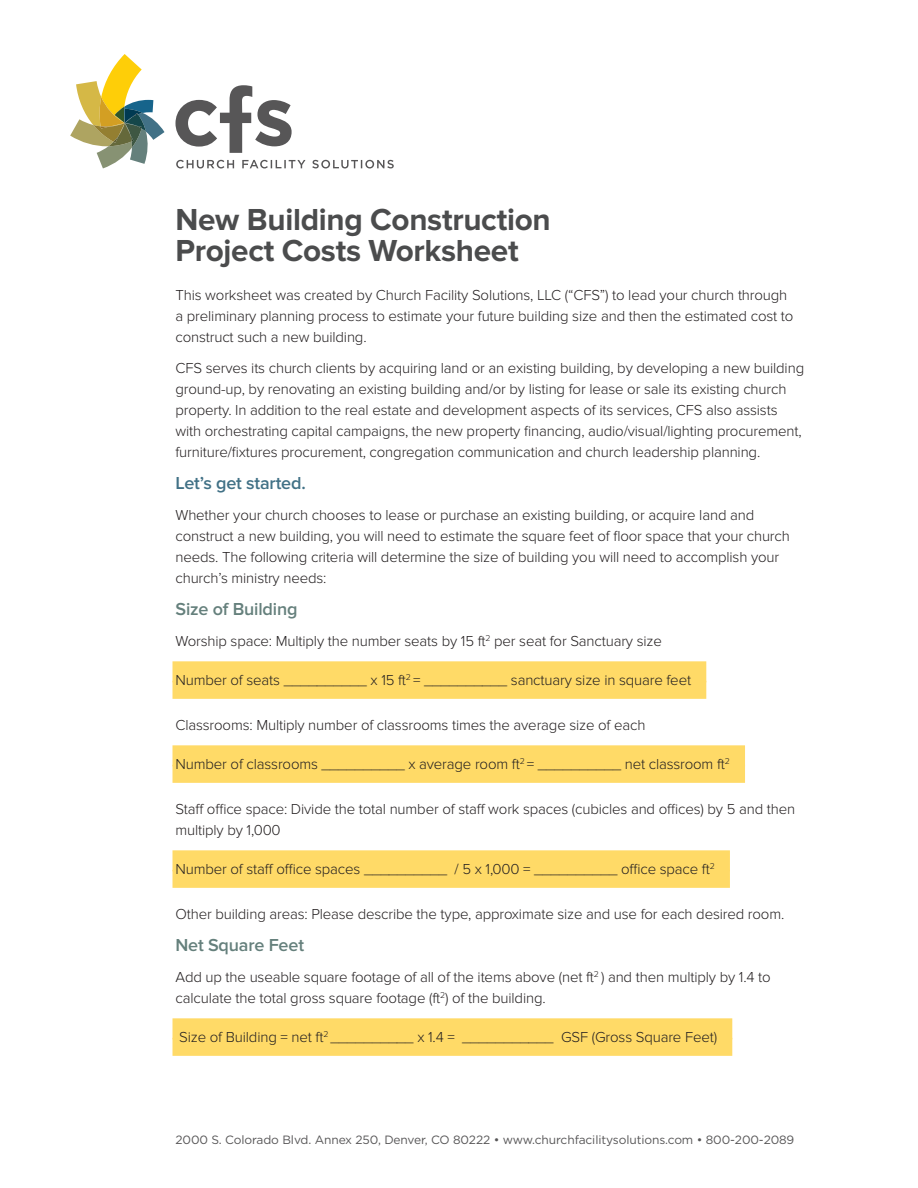
<style>
.page{position:relative;width:918px;height:1188px;background:#fff}
.page>*{position:absolute;margin:0;border:0;box-sizing:border-box;transform-origin:0 0}
.t1{font:700 31.5px/31.5px "Proxima Nova";letter-spacing:-.01em;color:#4b4c4d}
.t2{font:600 18px "Proxima Nova";letter-spacing:-.01em;color:#65807c}
.t3{font:600 18px "Proxima Nova";letter-spacing:-.01em;color:#417186}
.t4{font:300 15px/21px "Proxima Nova";letter-spacing:-.01em;color:#231f20}
.t5{font:12px "Gotham";letter-spacing:-.01em;color:#575657}
</style>
<div class="page">
<div style="left:172px;top:661px;width:534px;height:21px;background:#ffda67"></div>
<div style="left:172px;top:681px;width:534px;height:18px;background:#ffda67"></div>
<div style="left:172px;top:745px;width:573px;height:21px;background:#ffda67"></div>
<div style="left:172px;top:765px;width:573px;height:18px;background:#ffda67"></div>
<div style="left:172px;top:850px;width:558px;height:21px;background:#ffda67"></div>
<div style="left:172px;top:870px;width:558px;height:18px;background:#ffda67"></div>
<div style="left:172px;top:1018px;width:560px;height:21px;background:#ffda67"></div>
<div style="left:172px;top:1038px;width:560px;height:18px;background:#ffda67"></div>
<svg style="left:70px;top:54px;width:94px;height:114px"></svg>
<svg style="left:175px;top:85px;width:117px;height:68px"></svg>
<svg style="left:176px;top:160px;width:218px;height:9px"></svg>
<h1 class="t1" style="left:176px;top:204px;width:377px">New Building Construction<br>Project Costs Worksheet</h1>
<p class="t4" style="left:176px;top:285px;width:619px">This worksheet was created by Church Facility Solutions, LLC (“CFS”) to lead your church through a preliminary planning process to estimate your future building size and then the estimated cost to construct such a new building.</p>
<p class="t4" style="left:176px;top:358px;width:630px">CFS serves its church clients by acquiring land or an existing building, by developing a new building ground-up, by renovating an existing building and/or by listing for lease or sale its existing church property. In addition to the real estate and development aspects of its services, CFS also assists with orchestrating capital campaigns, the new property financing, audio/visual/lighting procurement, furniture/fixtures procurement, congregation communication and church leadership planning.</p>
<p class="t3" style="left:176px;top:473px;width:132px">Let’s get started.</p>
<p class="t4" style="left:176px;top:505px;width:616px">Whether your church chooses to lease or purchase an existing building, or acquire land and construct a new building, you will need to estimate the square feet of floor space that your church needs. The following criteria will determine the size of building you will need to accomplish your church’s ministry needs:</p>
<p class="t2" style="left:176px;top:599px;width:124px">Size of Building</p>
<p class="t4" style="left:176px;top:631px;width:488px">Worship space: Multiply the number seats by 15 ft<sup>2</sup> per seat for Sanctuary size</p>
<p class="t4" style="left:176px;top:670px;width:517px">Number of seats __________ x 15 ft<sup>2</sup> = __________ sanctuary size in square feet</p>
<p class="t4" style="left:176px;top:715px;width:472px">Classrooms: Multiply number of classrooms times the average size of each</p>
<p class="t4" style="left:176px;top:754px;width:556px">Number of classrooms __________ x average room ft<sup>2</sup> = __________ net classroom ft<sup>2</sup></p>
<p class="t4" style="left:175px;top:799px;width:621px">Staff office space: Divide the total number of staff work spaces (cubicles and offices) by 5 and then multiply by 1,000</p>
<p class="t4" style="left:175px;top:859px;width:541px">Number of staff office spaces __________ / 5 x 1,000 = __________ office space ft<sup>2</sup></p>
<p class="t4" style="left:175px;top:904px;width:610px">Other building areas: Please describe the type, approximate size and use for each desired room.</p>
<p class="t2" style="left:175px;top:935px;width:130px">Net Square Feet</p>
<p class="t4" style="left:175px;top:967px;width:597px">Add up the useable square footage of all of the items above (net ft<sup>2</sup> ) and then multiply by 1.4 to calculate the total gross square footage (ft<sup>2</sup>) of the building.</p>
<p class="t4" style="left:179px;top:1027px;width:539px">Size of Building = net ft<sup>2</sup> __________ x 1.4 = ___________ GSF (Gross Square Feet)</p>
<p class="t5" style="left:176px;top:1132px;width:620px">2000 S. Colorado Blvd. Annex 250, Denver, CO 80222 • www.churchfacilitysolutions.com • 800-200-2089</p>
</div>
